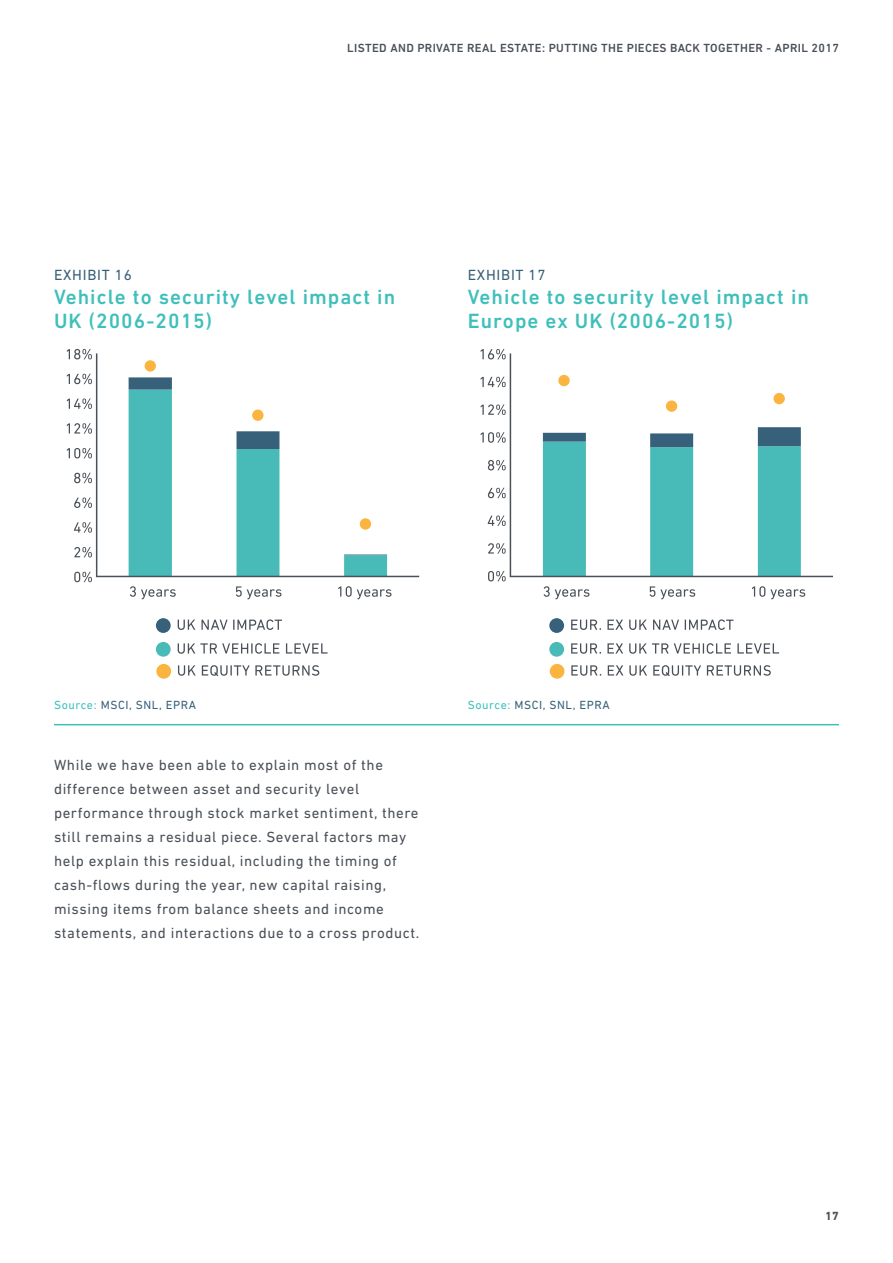
<style>
.page{position:relative;width:893px;height:1263px;background:#fff}
.page>*{position:absolute;margin:0;border:0;box-sizing:border-box;transform-origin:0 0}
.t1{font:500 21px/24px "DIN Next LT Pro";letter-spacing:.05em;color:#3fbfbb}
.t2{font:15px/24px "DIN Next LT Pro";letter-spacing:.04em;color:#484f57}
.t3{font:15px "DIN Next LT Pro";letter-spacing:.05em;color:#376179}
.t4{font:500 12px "DIN Next LT Pro";letter-spacing:.03em;color:#484f57}
.t5{font:12px "DIN Next LT Pro";letter-spacing:.05em;color:#376179}
.t6{font:700 12px "DIN Next LT Pro";color:#484f57}
.s1{color:#3fbfbb}
</style>
<div class="page">
<svg style="left:130px;top:586px;width:46px;height:13px"></svg>
<svg style="left:236px;top:586px;width:45px;height:13px"></svg>
<svg style="left:338px;top:586px;width:53px;height:13px"></svg>
<svg style="left:67px;top:349px;width:25px;height:10px"></svg>
<svg style="left:67px;top:374px;width:25px;height:10px"></svg>
<svg style="left:67px;top:398px;width:25px;height:11px"></svg>
<svg style="left:67px;top:423px;width:25px;height:11px"></svg>
<svg style="left:67px;top:448px;width:25px;height:10px"></svg>
<svg style="left:74px;top:473px;width:18px;height:10px"></svg>
<svg style="left:74px;top:497px;width:18px;height:11px"></svg>
<svg style="left:74px;top:522px;width:18px;height:11px"></svg>
<svg style="left:74px;top:547px;width:18px;height:10px"></svg>
<svg style="left:74px;top:572px;width:18px;height:10px"></svg>
<svg style="left:96px;top:353px;width:323px;height:224px"></svg>
<svg style="left:178px;top:620px;width:17px;height:10px"></svg>
<svg style="left:201px;top:620px;width:26px;height:10px"></svg>
<svg style="left:233px;top:619px;width:49px;height:11px"></svg>
<div style="left:156px;top:618px;width:15px;height:15px;background:#37617a;border-radius:50%"></div>
<svg style="left:178px;top:643px;width:101px;height:11px"></svg>
<svg style="left:286px;top:643px;width:42px;height:10px"></svg>
<div style="left:156px;top:642px;width:15px;height:15px;background:#48bab8;border-radius:50%"></div>
<svg style="left:178px;top:665px;width:18px;height:11px"></svg>
<svg style="left:202px;top:665px;width:117px;height:11px"></svg>
<div style="left:156px;top:664px;width:15px;height:15px;background:#fab43f;border-radius:50%"></div>
<svg style="left:544px;top:586px;width:45px;height:13px"></svg>
<svg style="left:650px;top:586px;width:45px;height:13px"></svg>
<svg style="left:752px;top:586px;width:53px;height:13px"></svg>
<svg style="left:481px;top:349px;width:25px;height:10px"></svg>
<svg style="left:481px;top:377px;width:25px;height:10px"></svg>
<svg style="left:481px;top:404px;width:25px;height:11px"></svg>
<svg style="left:481px;top:432px;width:25px;height:11px"></svg>
<svg style="left:488px;top:460px;width:18px;height:10px"></svg>
<svg style="left:488px;top:488px;width:18px;height:10px"></svg>
<svg style="left:488px;top:515px;width:18px;height:11px"></svg>
<svg style="left:488px;top:543px;width:18px;height:11px"></svg>
<svg style="left:488px;top:571px;width:18px;height:10px"></svg>
<svg style="left:510px;top:353px;width:323px;height:224px"></svg>
<svg style="left:571px;top:620px;width:30px;height:10px"></svg>
<svg style="left:607px;top:620px;width:16px;height:10px"></svg>
<svg style="left:629px;top:620px;width:18px;height:10px"></svg>
<svg style="left:653px;top:620px;width:26px;height:10px"></svg>
<svg style="left:685px;top:619px;width:48px;height:11px"></svg>
<div style="left:549px;top:618px;width:15px;height:15px;background:#37617a;border-radius:50%"></div>
<svg style="left:571px;top:643px;width:30px;height:11px"></svg>
<svg style="left:607px;top:643px;width:16px;height:10px"></svg>
<svg style="left:629px;top:643px;width:102px;height:11px"></svg>
<svg style="left:737px;top:643px;width:42px;height:10px"></svg>
<div style="left:549px;top:642px;width:15px;height:15px;background:#48bab8;border-radius:50%"></div>
<svg style="left:571px;top:665px;width:30px;height:11px"></svg>
<svg style="left:608px;top:665px;width:15px;height:10px"></svg>
<svg style="left:629px;top:665px;width:18px;height:11px"></svg>
<svg style="left:653px;top:665px;width:48px;height:11px"></svg>
<svg style="left:707px;top:665px;width:64px;height:11px"></svg>
<div style="left:550px;top:664px;width:14px;height:15px;background:#fab43f;border-radius:50%"></div>
<hr style="left:54px;top:724px;width:785px;height:1px;background:#3fbfbb">
<p class="t4" style="left:347px;top:41px;width:493px">LISTED AND PRIVATE REAL ESTATE: PUTTING THE PIECES BACK TOGETHER - APRIL 2017</p>
<p class="t3" style="left:54px;top:266px;width:79px">EXHIBIT 16</p>
<h1 class="t1" style="left:54px;top:284px;width:343px">Vehicle to security level impact in<br>UK (2006-2015)</h1>
<p class="t3" style="left:468px;top:266px;width:79px">EXHIBIT 17</p>
<h1 class="t1" style="left:468px;top:284px;width:343px">Vehicle to security level impact in<br>Europe ex UK (2006-2015)</h1>
<p class="t5" style="left:54px;top:697px;width:144px"><span class="s1">Source:</span> MSCI, SNL, EPRA</p>
<p class="t5" style="left:468px;top:697px;width:144px"><span class="s1">Source:</span> MSCI, SNL, EPRA</p>
<p class="t2" style="left:54px;top:752px;width:367px">While we have been able to explain most of the difference between asset and security level performance through stock market sentiment, there still remains a residual piece. Several factors may help explain this residual, including the timing of cash-flows during the year, new capital raising, missing items from balance sheets and income statements, and interactions due to a cross product.</p>
<p class="t6" style="left:825px;top:1209px;width:15px">17</p>
</div>
